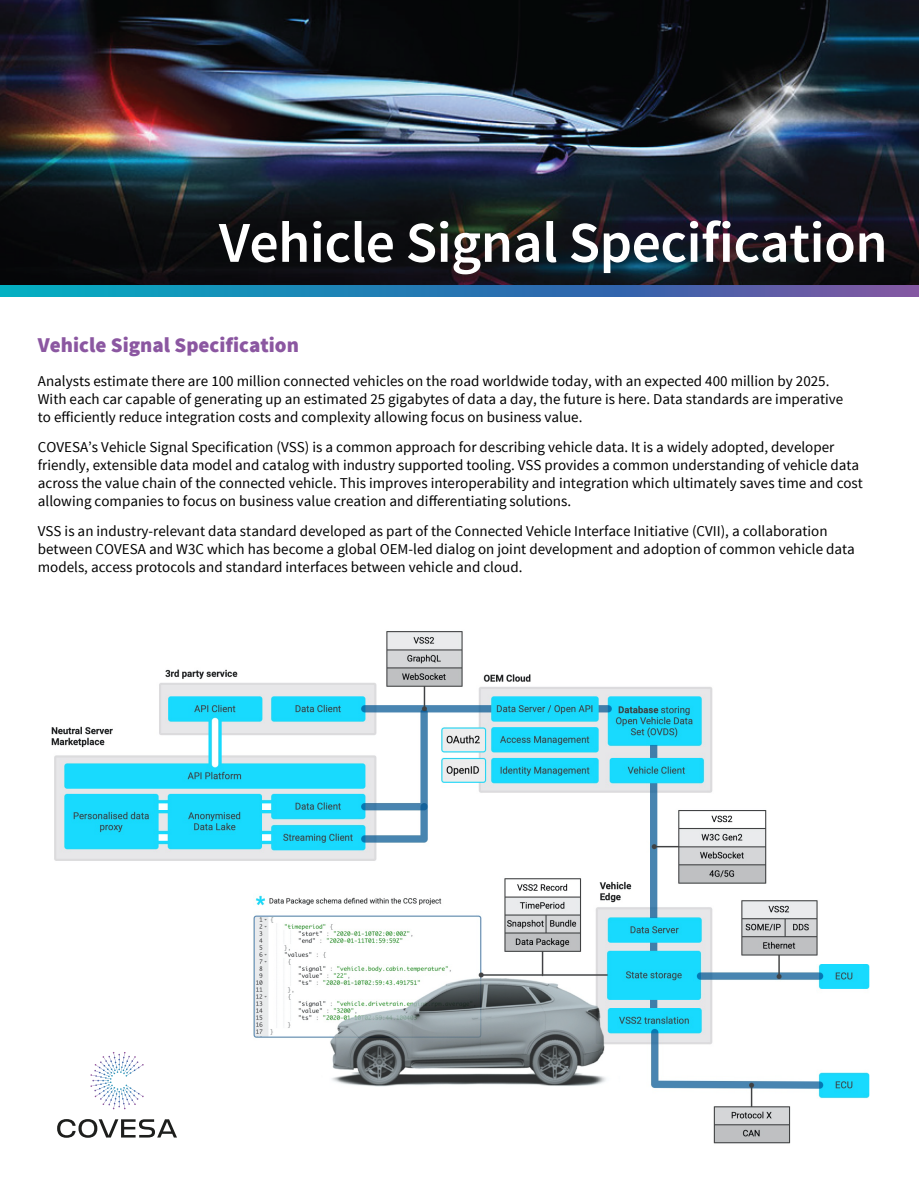
<style>
.page{position:relative;width:919px;height:1188px;background:#fff}
.page>*{position:absolute;margin:0;border:0;box-sizing:border-box;transform-origin:0 0}
.t1{font:600 57.75px "Source Sans Pro";letter-spacing:-.01em;color:#fff}
.t2{font:900 21px "Source Sans Pro";color:#8b57a1}
.t3{font:15px/18px "Source Sans Pro";color:#000}
</style>
<div class="page">
<img style="left:0;top:0;width:918px;height:286px">
<svg style="left:0;top:286px;width:918px;height:11px;background:#307ab2"></svg>
<img style="left:51px;top:631px;width:819px;height:513px">
<svg style="left:90px;top:1052px;width:54px;height:57px"></svg>
<svg style="left:57px;top:1119px;width:120px;height:19px"></svg>
<h1 class="t1" style="left:219px;top:206px;width:670px">Vehicle Signal Specification</h1>
<h2 class="t2" style="left:38px;top:331px;width:262px">Vehicle Signal Specification</h2>
<p class="t3" style="left:38px;top:373px;width:806px">Analysts estimate there are 100 million connected vehicles on the road worldwide today, with an expected 400 million by 2025.<br>With each car capable of generating up an estimated 25 gigabytes of data a day, the future is here. Data standards are imperative to efficiently reduce integration costs and complexity allowing focus on business value.</p>
<p class="t3" style="left:38px;top:439px;width:826px">COVESA’s Vehicle Signal Specification (VSS) is a common approach for describing vehicle data. It is a widely adopted, developer friendly, extensible data model and catalog with industry supported tooling. VSS provides a common understanding of vehicle data across the value chain of the connected vehicle. This improves interoperability and integration which ultimately saves time and cost allowing companies to focus on business value creation and differentiating solutions.</p>
<p class="t3" style="left:38px;top:523px;width:818px">VSS is an industry-relevant data standard developed as part of the Connected Vehicle Interface Initiative (CVII), a collaboration between COVESA and W3C which has become a global OEM-led dialog on joint development and adoption of common vehicle data models, access protocols and standard interfaces between vehicle and cloud.</p>
</div>
